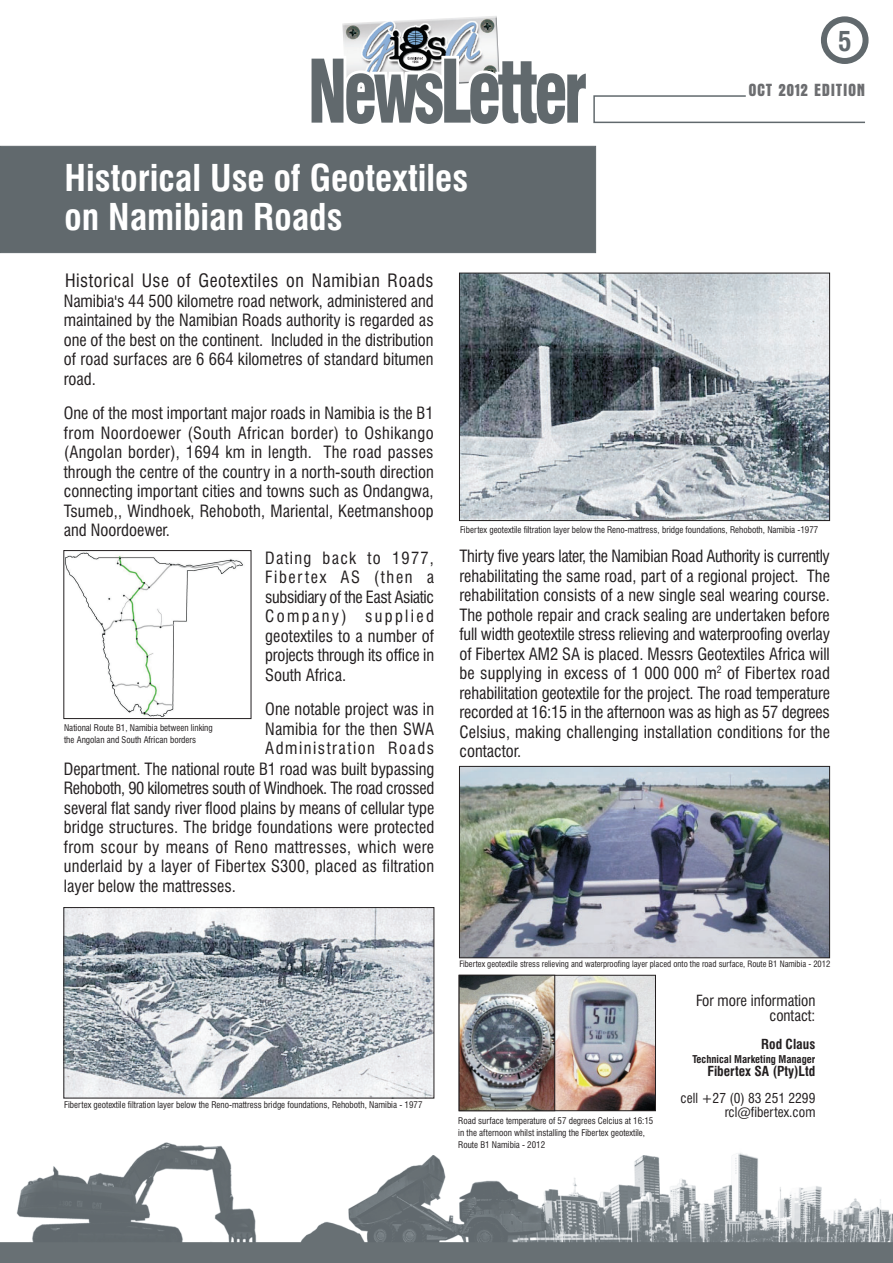
<style>
.page{position:relative;width:893px;height:1263px;background:#fff}
.page>*{position:absolute;margin:0;border:0;box-sizing:border-box;transform-origin:0 0}
.t1{font:700 condensed 36px/39px "Swiss 721 BT";color:#fff}
.t2{font:700 condensed 27px "Swiss 721 BT";color:#61696d}
.t3{font:condensed 18px "Swiss 721 BT";letter-spacing:.03em;color:#231f20}
.t4{font:700 condensed 17.85px "Aurora BT";letter-spacing:.04em;color:#6c6d70}
.t5{font:condensed 16.5px/19.5px "Swiss 721 BT";letter-spacing:.005em;color:#231f20;text-align:justify}
.t6{font:condensed 16.5px "Swiss 721 BT";letter-spacing:-.02em;color:#231f20}
.t7{font:condensed 16.5px "Swiss 721 BT";letter-spacing:.09em;color:#231f20}
.t8{font:condensed 15px/15px "Swiss 721 BT";color:#231f20;text-align:right}
.t9{font:condensed 13.5px/13.5px "Swiss 721 BT";color:#231f20;text-align:right}
.t10{font:700 condensed 13.5px "Swiss 721 BT";color:#231f20}
.t11{font:700 condensed 10.5px "Swiss 721 BT";color:#231f20}
.t12{font:condensed 9px/12px "Swiss 721 BT";color:#231f20}
.t13{font:condensed 8.55px "Swiss 721 BT";color:#231f20}
</style>
<div class="page">
<img style="left:0;top:1142px;width:892px;height:121px">
<div style="left:820px;top:16px;width:48px;height:48px;border:6px solid #61696d;border-radius:50%"></div>
<img style="left:342px;top:16px;width:157px;height:40px">
<svg style="left:311px;top:56px;width:554px;height:68px"></svg>
<div style="left:0;top:146px;width:595px;height:107px;background:#61696d"></div>
<img style="left:66px;top:552px;width:177px;height:165px">
<div style="left:64px;top:550px;width:187px;height:169px;border:1px solid #231f20"></div>
<img style="left:66px;top:909px;width:366px;height:187px">
<div style="left:64px;top:907px;width:370px;height:191px;border:1px solid #231f20"></div>
<img style="left:461px;top:275px;width:366px;height:244px">
<div style="left:459px;top:273px;width:370px;height:248px;border:1px solid #231f20"></div>
<img style="left:461px;top:768px;width:366px;height:188px">
<div style="left:459px;top:766px;width:370px;height:192px;border:1px solid #231f20"></div>
<img style="left:555px;top:977px;width:98px;height:132px">
<div style="left:459px;top:975px;width:196px;height:136px;border:1px solid #231f20"></div>
<img style="left:461px;top:977px;width:92px;height:132px">
<div style="left:459px;top:975px;width:96px;height:136px;border:1px solid #231f20"></div>
<h1 class="t1" style="left:65px;top:161px;width:405px">Historical Use of Geotextiles on Namibian Roads</h1>
<h2 class="t2" style="left:838px;top:30px;width:15px">5</h2>
<p class="t4" style="left:748px;top:83px;width:118px">OCT 2012 EDITION</p>
<p class="t3" style="left:65px;top:273px;width:370px">Historical Use of Geotextiles on Namibian Roads</p>
<p class="t5" style="left:64px;top:292px;width:371px">Namibia's 44 500 kilometre road network, administered and maintained by the Namibian Roads authority is regarded as one of the best on the continent. Included in the distribution of road surfaces are 6 664 kilometres of standard bitumen road.</p>
<p class="t5" style="left:64px;top:405px;width:371px">One of the most important major roads in Namibia is the B1 from Noordoewer (South African border) to Oshikango (Angolan border), 1694 km in length. The road passes through the centre of the country in a north-south direction connecting important cities and towns such as Ondangwa, Tsumeb,, Windhoek, Rehoboth, Mariental, Keetmanshoop and Noordoewer.</p>
<p class="t5" style="left:265px;top:549px;width:170px">Dating back to 1977, Fibertex AS (then a subsidiary of the East Asiatic Company) supplied geotextiles to a number of projects through its office in South Africa.</p>
<p class="t5" style="left:265px;top:700px;width:170px">One notable project was in</p>
<p class="t5" style="left:265px;top:720px;width:170px">Namibia for the then SWA</p>
<p class="t7" style="left:265px;top:741px;width:170px">Administration Roads</p>
<p class="t5" style="left:64px;top:760px;width:372px">Department. The national route B1 road was built bypassing</p>
<p class="t6" style="left:64px;top:781px;width:372px">Rehoboth, 90 kilometres south of Windhoek. The road crossed</p>
<p class="t5" style="left:64px;top:799px;width:372px">several flat sandy river flood plains by means of cellular type</p>
<p class="t5" style="left:64px;top:818px;width:372px">bridge structures. The bridge foundations were protected</p>
<p class="t5" style="left:64px;top:838px;width:372px">from scour by means of Reno mattresses, which were</p>
<p class="t5" style="left:64px;top:857px;width:372px">underlaid by a layer of Fibertex S300, placed as filtration</p>
<p class="t5" style="left:64px;top:877px;width:173px">layer below the mattresses.</p>
<p class="t12" style="left:64px;top:723px;width:150px">National Route B1, Namibia between linking the Angolan and South African borders</p>
<p class="t12" style="left:460px;top:524px;width:360px">Fibertex geotextile filtration layer below the Reno-mattress, bridge foundations, Rehoboth, Namibia -1977</p>
<p class="t5" style="left:459px;top:547px;width:372px">Thirty five years later, the Namibian Road Authority is currently rehabilitating the same road, part of a regional project. The rehabilitation consists of a new single seal wearing course.<br>The pothole repair and crack sealing are undertaken before full width geotextile stress relieving and waterproofing overlay of Fibertex AM2 SA is placed. Messrs Geotextiles Africa will be supplying in excess of 1 000 000 m<sup>2</sup> of Fibertex road rehabilitation geotextile for the project. The road temperature recorded at 16:15 in the afternoon was as high as 57 degrees Celsius, making challenging installation conditions for the contactor.</p>
<p class="t12" style="left:64px;top:1099px;width:360px">Fibertex geotextile filtration layer below the Reno-mattress bridge foundations, Rehoboth, Namibia - 1977</p>
<p class="t13" style="left:459px;top:961px;width:372px">Fibertex geotextile stress relieving and waterproofing layer placed onto the road surface, Route B1 Namibia - 2012</p>
<p class="t12" style="left:458px;top:1115px;width:197px">Road surface temperature of 57 degrees Celcius at 16:15 in the afternoon whilst installing the Fibertex geotextile,<br>Route B1 Namibia - 2012</p>
<p class="t8" style="left:696px;top:993px;width:121px">For more information contact:</p>
<p class="t10" style="left:761px;top:1039px;width:56px">Rod Claus</p>
<p class="t11" style="left:692px;top:1054px;width:124px">Technical Marketing Manager</p>
<p class="t10" style="left:707px;top:1066px;width:109px">Fibertex SA (Pty)Ltd</p>
<p class="t9" style="left:680px;top:1092px;width:136px">cell +27 (0) 83 251 2299 rcl@fibertex.com</p>
</div>
